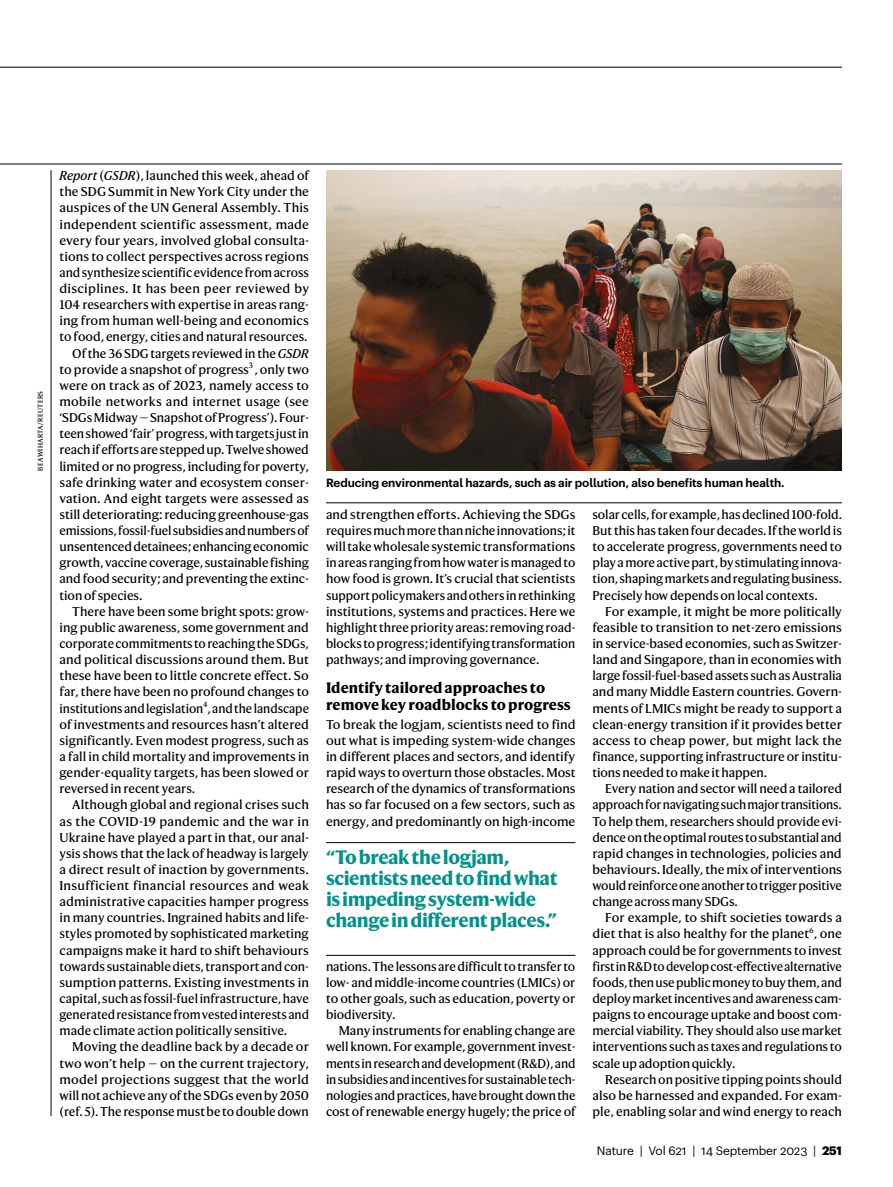
<style>
.page{position:relative;width:893px;height:1187px;background:#fff}
.page>*{position:absolute;margin:0;border:0;box-sizing:border-box;transform-origin:0 0}
.t1{font:700 18.75px/21px "Harding Text";letter-spacing:-.025em;color:#00928c}
.t2{font:700 14.7px/16.2px "Harding Text";color:#000}
.t3{font:12.3px/16.2px "Harding Text";color:#000;text-align:justify}
.t4{font:12.3px "Harding Text";letter-spacing:.02em;color:#000}
.t5{font:12px "Graphik Naturel";letter-spacing:-.01em;color:#000}
.t6{font:600 11.7px "Graphik Naturel";letter-spacing:-.005em;color:#000}
.t7{font:6.75px "Harding Text";letter-spacing:.05em;color:#000}
.s1{font-style:italic}
.s2{font-weight:700}
</style>
<div class="page">
<img style="left:326px;top:170px;width:516px;height:300px">
<hr style="left:326px;top:502px;width:516px;height:1px;background:#000">
<hr style="left:326px;top:955px;width:249px;height:1px;background:#000">
<hr style="left:326px;top:842px;width:249px;height:1px;background:#000">
<hr style="left:51px;top:170px;width:1px;height:945px;background:#000">
<hr style="left:0;top:164px;width:842px;height:1px;background:#000">
<hr style="left:0;top:67px;width:842px;height:1px;background:#000">
<p class="t7" style="left:36px;top:470px;width:81px;rotate:-90deg">BEAWIHARTA/REUTERS</p>
<p class="t3" style="left:60px;top:168px;width:251px"><span class="s1">Report</span> (<span class="s1">GSDR</span>), launched this week, ahead of</p>
<p class="t3" style="left:60px;top:184px;width:251px">the SDG Summit in New York City under the</p>
<p class="t3" style="left:60px;top:200px;width:251px">auspices of the UN General Assembly. This</p>
<p class="t3" style="left:60px;top:216px;width:251px">independent scientific assessment, made</p>
<p class="t3" style="left:60px;top:232px;width:251px">every four years, involved global consulta-</p>
<p class="t3" style="left:60px;top:248px;width:251px">tions to collect perspectives across regions</p>
<p class="t3" style="left:60px;top:264px;width:251px">and synthesize scientific evidence from across</p>
<p class="t4" style="left:60px;top:281px;width:251px">disciplines. It has been peer reviewed by</p>
<p class="t3" style="left:60px;top:297px;width:251px">104 researchers with expertise in areas rang-</p>
<p class="t3" style="left:60px;top:313px;width:251px">ing from human well-being and economics</p>
<p class="t3" style="left:60px;top:329px;width:250px">to food, energy, cities and natural resources.</p>
<p class="t3" style="left:72px;top:345px;width:238px">Of the 36 SDG targets reviewed in the <span class="s1">GSDR</span></p>
<p class="t3" style="left:60px;top:361px;width:251px">to provide a snapshot of progress<sup>3</sup> , only two</p>
<p class="t3" style="left:60px;top:377px;width:251px">were on track as of 2023, namely access to</p>
<p class="t4" style="left:60px;top:394px;width:251px">mobile networks and internet usage (see</p>
<p class="t3" style="left:60px;top:410px;width:251px">‘SDGs Midway — Snapshot of Progress’). Four-</p>
<p class="t3" style="left:60px;top:426px;width:251px">teen showed ‘fair’ progress, with targets just in</p>
<p class="t3" style="left:60px;top:442px;width:251px">reach if efforts are stepped up. Twelve showed</p>
<p class="t3" style="left:60px;top:458px;width:251px">limited or no progress, including for poverty,</p>
<p class="t3" style="left:60px;top:474px;width:251px">safe drinking water and ecosystem conser-</p>
<p class="t3" style="left:60px;top:490px;width:251px">vation. And eight targets were assessed as</p>
<p class="t3" style="left:60px;top:506px;width:251px">still deteriorating: reducing greenhouse-gas</p>
<p class="t3" style="left:60px;top:522px;width:251px">emissions, fossil-fuel subsidies and numbers of</p>
<p class="t3" style="left:60px;top:539px;width:251px">unsentenced detainees; enhancing economic</p>
<p class="t3" style="left:60px;top:555px;width:251px">growth, vaccine coverage, sustainable fishing</p>
<p class="t3" style="left:60px;top:571px;width:251px">and food security; and preventing the extinc-</p>
<p class="t3" style="left:60px;top:587px;width:84px">tion of species.</p>
<p class="t3" style="left:72px;top:603px;width:238px">There have been some bright spots: grow-</p>
<p class="t3" style="left:60px;top:619px;width:251px">ing public awareness, some government and</p>
<p class="t3" style="left:60px;top:635px;width:251px">corporate commitments to reaching the SDGs,</p>
<p class="t3" style="left:60px;top:651px;width:251px">and political discussions around them. But</p>
<p class="t3" style="left:60px;top:668px;width:251px">these have been to little concrete effect. So</p>
<p class="t3" style="left:60px;top:684px;width:251px">far, there have been no profound changes to</p>
<p class="t3" style="left:60px;top:700px;width:251px">institutions and legislation<sup>4</sup>, and the landscape</p>
<p class="t3" style="left:60px;top:716px;width:251px">of investments and resources hasn’t altered</p>
<p class="t3" style="left:60px;top:732px;width:251px">significantly. Even modest progress, such as</p>
<p class="t3" style="left:60px;top:748px;width:251px">a fall in child mortality and improvements in</p>
<p class="t3" style="left:60px;top:764px;width:251px">gender-equality targets, has been slowed or</p>
<p class="t3" style="left:60px;top:780px;width:137px">reversed in recent years.</p>
<p class="t3" style="left:72px;top:797px;width:238px">Although global and regional crises such</p>
<p class="t3" style="left:60px;top:813px;width:251px">as the COVID-19 pandemic and the war in</p>
<p class="t3" style="left:60px;top:829px;width:251px">Ukraine have played a part in that, our anal-</p>
<p class="t3" style="left:60px;top:845px;width:251px">ysis shows that the lack of headway is largely</p>
<p class="t3" style="left:60px;top:861px;width:251px">a direct result of inaction by governments.</p>
<p class="t4" style="left:60px;top:878px;width:251px">Insufficient financial resources and weak</p>
<p class="t3" style="left:60px;top:893px;width:251px">administrative capacities hamper progress</p>
<p class="t3" style="left:60px;top:909px;width:251px">in many countries. Ingrained habits and life-</p>
<p class="t3" style="left:60px;top:926px;width:251px">styles promoted by sophisticated marketing</p>
<p class="t3" style="left:60px;top:942px;width:251px">campaigns make it hard to shift behaviours</p>
<p class="t3" style="left:60px;top:958px;width:251px">towards sustainable diets, transport and con-</p>
<p class="t3" style="left:60px;top:974px;width:251px">sumption patterns. Existing investments in</p>
<p class="t3" style="left:60px;top:990px;width:251px">capital, such as fossil-fuel infrastructure, have</p>
<p class="t3" style="left:60px;top:1006px;width:251px">generated resistance from vested interests and</p>
<p class="t3" style="left:60px;top:1022px;width:229px">made climate action politically sensitive.</p>
<p class="t3" style="left:72px;top:1038px;width:238px">Moving the deadline back by a decade or</p>
<p class="t3" style="left:60px;top:1055px;width:251px">two won’t help — on the current trajectory,</p>
<p class="t3" style="left:60px;top:1071px;width:251px">model projections suggest that the world</p>
<p class="t3" style="left:60px;top:1087px;width:251px">will not achieve any of the SDGs even by 2050</p>
<p class="t3" style="left:60px;top:1103px;width:251px">(ref. 5). The response must be to double down</p>
<p class="t6" style="left:326px;top:473px;width:460px">Reducing environmental hazards, such as air pollution, also benefits human health.</p>
<p class="t3" style="left:326px;top:506px;width:251px">and strengthen efforts. Achieving the SDGs requires much more than niche innovations; it will take wholesale systemic transformations in areas ranging from how water is managed to how food is grown. It’s crucial that scientists support policymakers and others in rethinking institutions, systems and practices. Here we highlight three priority areas: removing road&shy;blocks to progress; identifying transformation pathways; and improving governance.</p>
<p class="t2" style="left:326px;top:680px;width:246px">Identify tailored approaches to remove key roadblocks to progress</p>
<p class="t3" style="left:326px;top:716px;width:251px">To break the logjam, scientists need to find out what is impeding system-wide changes in different places and sectors, and identify rapid ways to overturn those obstacles. Most research of the dynamics of transformations has so far focused on a few sectors, such as energy, and predominantly on high-income</p>
<h1 class="t1" style="left:326px;top:846px;width:233px">“To break the logjam, scientists need to find what is impeding system-wide change in different places.”</h1>
<p class="t3" style="left:326px;top:958px;width:251px">nations. The lessons are difficult to transfer to low- and middle-income countries (LMICs) or to other goals, such as education, poverty or biodiversity.</p>
<p class="t3" style="left:326px;top:1022px;width:251px;text-indent:13px">Many instruments for enabling change are well known. For example, government invest&shy;ments in research and development (R&amp;D), and in subsidies and incentives for sustainable tech&shy;nologies and practices, have brought down the cost of renewable energy hugely; the price of</p>
<p class="t3" style="left:592px;top:506px;width:251px">solar cells, for example, has declined 100-fold.<br>But this has taken four decades. If the world is to accelerate progress, governments need to play a more active part, by stimulating innova&shy;tion, shaping markets and regulating business.<br>Precisely how depends on local contexts.</p>
<p class="t3" style="left:592px;top:603px;width:251px;text-indent:13px">For example, it might be more politically feasible to transition to net-zero emissions in service-based economies, such as Switzer&shy;land and Singapore, than in economies with large fossil-fuel-based assets such as Australia and many Middle Eastern countries. Govern&shy;ments of LMICs might be ready to support a clean-energy transition if it provides better access to cheap power, but might lack the finance, supporting infrastructure or institu&shy;tions needed to make it happen.</p>
<p class="t3" style="left:592px;top:780px;width:251px;text-indent:13px">Every nation and sector will need a tailored approach for navigating such major transitions.<br>To help them, researchers should provide evi&shy;dence on the optimal routes to substantial and rapid changes in technologies, policies and behaviours. Ideally, the mix of interventions would reinforce one another to trigger positive change across many SDGs.</p>
<p class="t3" style="left:592px;top:910px;width:251px;text-indent:13px">For example, to shift societies towards a diet that is also healthy for the planet<sup>6</sup>, one approach could be for governments to invest first in R&amp;D to develop cost-effective alternative foods, then use public money to buy them, and deploy market incentives and awareness cam&shy;paigns to encourage uptake and boost com&shy;mercial viability. They should also use market interventions such as taxes and regulations to scale up adoption quickly.</p>
<p class="t3" style="left:592px;top:1071px;width:251px;text-indent:13px">Research on positive tipping points should also be harnessed and expanded. For exam&shy;ple, enabling solar and wind energy to reach</p>
<p class="t5" style="left:597px;top:1141px;width:247px">Nature | Vol 621 | 14 September 2023 | <span class="s2">251</span></p>
</div>
